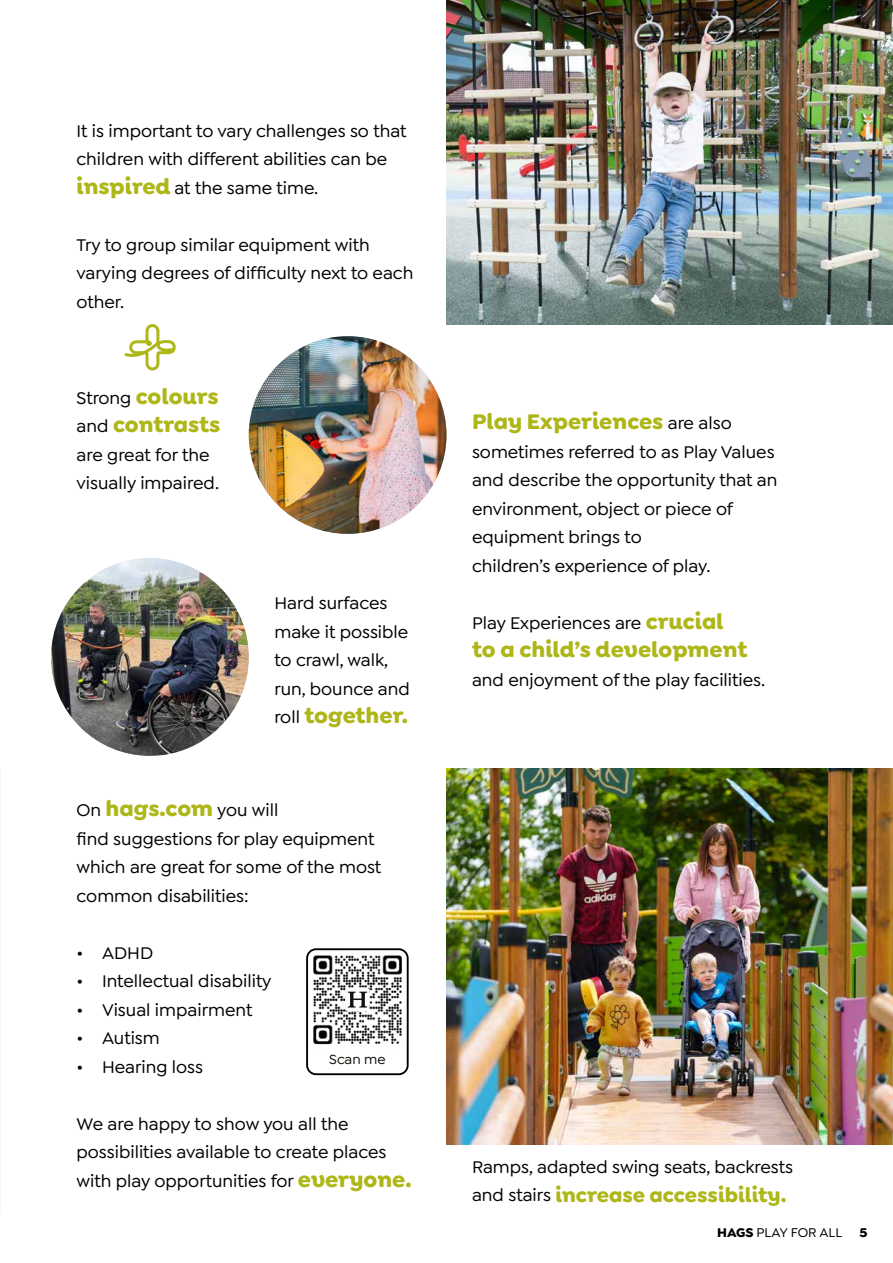
<style>
.page{position:relative;width:893px;height:1263px;background:#fff}
.page>*{position:absolute;margin:0;border:0;box-sizing:border-box;transform-origin:0 0}
.t1{font:700 22.5px/28.5px "Goldplay Alt";color:#aeb618}
.t2{font:700 21px "Goldplay Alt";color:#aeb618}
.t3{font:500 18px/28.5px "Goldplay";color:#000}
.t4{font:500 14.1px "Goldplay";color:#12110c}
.t5{font:500 13.5px "Goldplay";color:#000}
.t6{font:700 13.5px "Goldplay";color:#000}
.s1{font-family:"Goldplay Alt";font-weight:700;font-size:22.5px;color:#aeb618}
.s2{font-family:"Goldplay";font-weight:500;font-size:18px;color:#000}
.s3{font-weight:700}
</style>
<div class="page">
<img style="left:51px;top:558px;width:198px;height:198px;border-radius:99px">
<img style="left:446px;top:0;width:447px;height:324px">
<img style="left:446px;top:768px;width:447px;height:376px">
<svg style="left:124px;top:324px;width:52px;height:47px"></svg>
<img style="left:249px;top:336px;width:197px;height:198px;border-radius:99px">
<img style="left:309px;top:951px;width:97px;height:94px">
<div style="left:306px;top:948px;width:103px;height:127px;border:2px solid #000;border-radius:9px"></div>
<div style="left:345px;top:987px;width:24px;height:24px;background:#fff;border-radius:3px"></div>
<svg style="left:347px;top:991px;width:21px;height:17px"></svg>
<svg style="left:348px;top:992px;width:20px;height:15px"></svg>
<p class="t3" style="left:77px;top:116px;width:331px">It is important to vary challenges so that children with different abilities can be <span class="s1">inspired</span> at the same time.</p>
<p class="t3" style="left:77px;top:230px;width:338px">Try to group similar equipment with varying degrees of difficulty next to each other.</p>
<p class="t1" style="left:77px;top:382px;width:145px"><span class="s2">Strong</span> colours <span class="s2">and</span> contrasts</p>
<p class="t3" style="left:77px;top:440px;width:144px">are great for the visually impaired.</p>
<p class="t3" style="left:274px;top:589px;width:137px">Hard surfaces make it possible to crawl, walk, run, bounce and</p>
<p class="t1" style="left:274px;top:701px;width:135px"><span class="s2">roll</span> together.</p>
<p class="t3" style="left:77px;top:796px;width:306px">On <span class="s1">hags.com</span> you will<br>find suggestions for play equipment which are great for some of the most common disabilities:</p>
<p class="t3" style="left:77px;top:938px;width:78px">• ADHD</p>
<p class="t3" style="left:77px;top:967px;width:196px">• Intellectual disability</p>
<p class="t3" style="left:77px;top:995px;width:177px">• Visual impairment</p>
<p class="t3" style="left:77px;top:1024px;width:85px">• Autism</p>
<p class="t3" style="left:77px;top:1052px;width:128px">• Hearing loss</p>
<p class="t4" style="left:329px;top:1051px;width:58px">Scan me</p>
<p class="t3" style="left:77px;top:1109px;width:337px">We are happy to show you all the possibilities available to create places with play opportunities for <span class="s1">everyone.</span></p>
<p class="t1" style="left:472px;top:407px;width:261px">Play Experiences <span class="s2">are also</span></p>
<p class="t3" style="left:472px;top:437px;width:307px">sometimes referred to as Play Values and describe the opportunity that an environment, object or piece of equipment brings to<br>children’s experience of play.</p>
<p class="t3" style="left:472px;top:608px;width:253px">Play Experiences are <span class="s1">crucial</span></p>
<p class="t1" style="left:472px;top:635px;width:277px">to a child’s development</p>
<p class="t3" style="left:472px;top:665px;width:295px">and enjoyment of the play facilities.</p>
<p class="t3" style="left:472px;top:1153px;width:323px">Ramps, adapted swing seats, backrests</p>
<p class="t2" style="left:472px;top:1181px;width:316px"><span class="s2">and stairs</span> increase accessibility.</p>
<p class="t5" style="left:717px;top:1225px;width:127px"><span class="s3">HAGS</span> PLAY FOR ALL</p>
<p class="t6" style="left:859px;top:1224px;width:10px">5</p>
</div>
